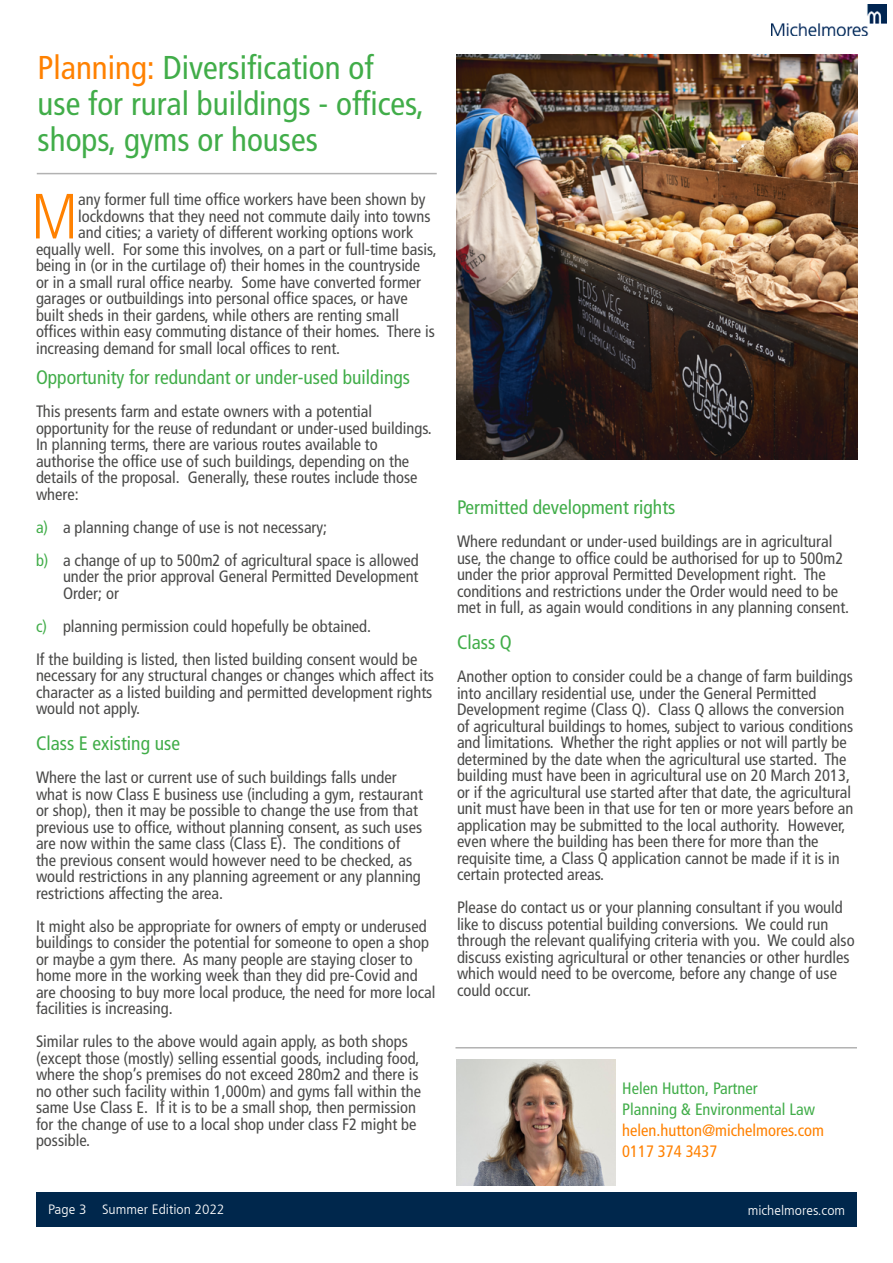
<style>
.page{position:relative;width:893px;height:1263px;background:#fff}
.page>*{position:absolute;margin:0;border:0;box-sizing:border-box;transform-origin:0 0}
.t1{font:300 condensed 63.75px "Frutiger LT";color:#ff8100}
.t2{font:condensed 33px/36px "Frutiger LT";color:#41ad49}
.t3{font:condensed 19.5px "Frutiger LT";color:#41ad49}
.t4{font:condensed 16.5px/16.5px "Frutiger LT";color:#4a4a49}
.t5{font:condensed 16.5px/21px "Frutiger LT";color:#41ad49}
.t6{font:condensed 16.5px/21px "Frutiger LT";color:#ff8100}
.t7{font:300 condensed 13.5px "Frutiger LT";color:#fff;scale:1.15 1}
.s1{color:#ff8100}
.s2{color:#41ad49}
</style>
<div class="page">
<div style="left:36px;top:1193px;width:821px;height:34px;background:#00274c"></div>
<img style="left:771px;top:5px;width:116px;height:30px">
<hr style="left:37px;top:173px;width:400px;height:1px;background:#b2b2b2">
<img style="left:457px;top:54px;width:401px;height:405px">
<img style="left:457px;top:1060px;width:158px;height:126px">
<hr style="left:455px;top:1047px;width:402px;height:1px;background:#b2b2b2">
<h2 class="t2" style="left:38px;top:50px;width:388px"><span class="s1">Planning:</span> Diversification of use for rural buildings - offices, shops, gyms or houses</h2>
<h1 class="t1" style="left:31px;top:180px;width:49px">M</h1>
<p class="t4" style="left:78px;top:192px;width:349px">any former full time office workers have been shown by</p>
<p class="t4" style="left:78px;top:208px;width:354px">lockdowns that they need not commute daily into towns</p>
<p class="t4" style="left:78px;top:225px;width:337px">and cities; a variety of different working options work</p>
<p class="t4" style="left:36px;top:241px;width:402px">equally well. For some this involves, on a part or full-time basis,</p>
<p class="t4" style="left:36px;top:258px;width:386px">being in (or in the curtilage of) their homes in the countryside</p>
<p class="t4" style="left:36px;top:274px;width:387px">or in a small rural office nearby. Some have converted former</p>
<p class="t4" style="left:36px;top:291px;width:373px">garages or outbuildings into personal office spaces, or have</p>
<p class="t4" style="left:36px;top:307px;width:365px">built sheds in their gardens, while others are renting small</p>
<p class="t4" style="left:36px;top:324px;width:400px">offices within easy commuting distance of their homes. There is</p>
<p class="t4" style="left:36px;top:340px;width:306px">increasing demand for small local offices to rent.</p>
<p class="t3" style="left:36px;top:366px;width:375px">Opportunity for redundant or under-used buildings</p>
<p class="t4" style="left:36px;top:403px;width:397px">This presents farm and estate owners with a potential opportunity for the reuse of redundant or under-used buildings.<br>In planning terms, there are various routes available to authorise the office use of such buildings, depending on the details of the proposal. Generally, these routes include those where:</p>
<p class="t4" style="left:36px;top:511px;width:384px;line-height:33px"><span class="s2">a)</span> a planning change of use is not necessary;<br><span class="s2">b)</span> a change of up to 500m2 of agricultural space is allowed</p>
<p class="t4" style="left:63px;top:568px;width:357px">under the prior approval General Permitted Development<br>Order; or</p>
<p class="t4" style="left:36px;top:610px;width:383px;line-height:33px"><span class="s2">c)</span> planning permission could hopefully be obtained.<br>If the building is listed, then listed building consent would be</p>
<p class="t4" style="left:36px;top:667px;width:399px;text-align:justify">necessary for any structural changes or changes which affect its character as a listed building and permitted development rights would not apply.</p>
<p class="t3" style="left:36px;top:732px;width:145px">Class E existing use</p>
<p class="t4" style="left:36px;top:769px;width:388px">Where the last or current use of such buildings falls under what is now Class E business use (including a gym, restaurant or shop), then it may be possible to change the use from that previous use to office, without planning consent, as such uses are now within the same class (Class E). The conditions of the previous consent would however need to be checked, as would restrictions in any planning agreement or any planning restrictions affecting the area.</p>
<p class="t4" style="left:36px;top:918px;width:401px">It might also be appropriate for owners of empty or underused buildings to consider the potential for someone to open a shop or maybe a gym there. As many people are staying closer to home more in the working week than they did pre-Covid and are choosing to buy more local produce, the need for more local facilities is increasing.</p>
<p class="t4" style="left:36px;top:1033px;width:387px">Similar rules to the above would again apply, as both shops (except those (mostly) selling essential goods, including food, where the shop’s premises do not exceed 280m2 and there is no other such facility within 1,000m) and gyms fall within the same Use Class E. If it is to be a small shop, then permission for the change of use to a local shop under class F2 might be possible.</p>
<p class="t3" style="left:457px;top:496px;width:220px">Permitted development rights</p>
<p class="t4" style="left:457px;top:533px;width:394px">Where redundant or under-used buildings are in agricultural use, the change to office could be authorised for up to 500m2 under the prior approval Permitted Development right. The conditions and restrictions under the Order would need to be met in full, as again would conditions in any planning consent.</p>
<p class="t3" style="left:457px;top:631px;width:56px">Class Q</p>
<p class="t4" style="left:457px;top:668px;width:398px">Another option to consider could be a change of farm buildings into ancillary residential use, under the General Permitted Development regime (Class Q). Class Q allows the conversion of agricultural buildings to homes, subject to various conditions and limitations. Whether the right applies or not will partly be determined by the date when the agricultural use started. The building must have been in agricultural use on 20 March 2013, or if the agricultural use started after that date, the agricultural unit must have been in that use for ten or more years before an application may be submitted to the local authority. However, even where the building has been there for more than the requisite time, a Class Q application cannot be made if it is in certain protected areas.</p>
<p class="t4" style="left:457px;top:899px;width:399px">Please do contact us or your planning consultant if you would like to discuss potential building conversions. We could run through the relevant qualifying criteria with you. We could also discuss existing agricultural or other tenancies or other hurdles which would need to be overcome, before any change of use could occur.</p>
<p class="t5" style="left:622px;top:1078px;width:194px">Helen Hutton, Partner<br>Planning &amp; Environmental Law</p>
<p class="t6" style="left:622px;top:1120px;width:203px">helen.hutton@michelmores.com<br>0117 374 3437</p>
<p class="t7" style="left:48px;top:1202px;width:155px">Page 3 Summer Edition 2022</p>
<p class="t7" style="left:748px;top:1203px;width:86px">michelmores.com</p>
</div>
